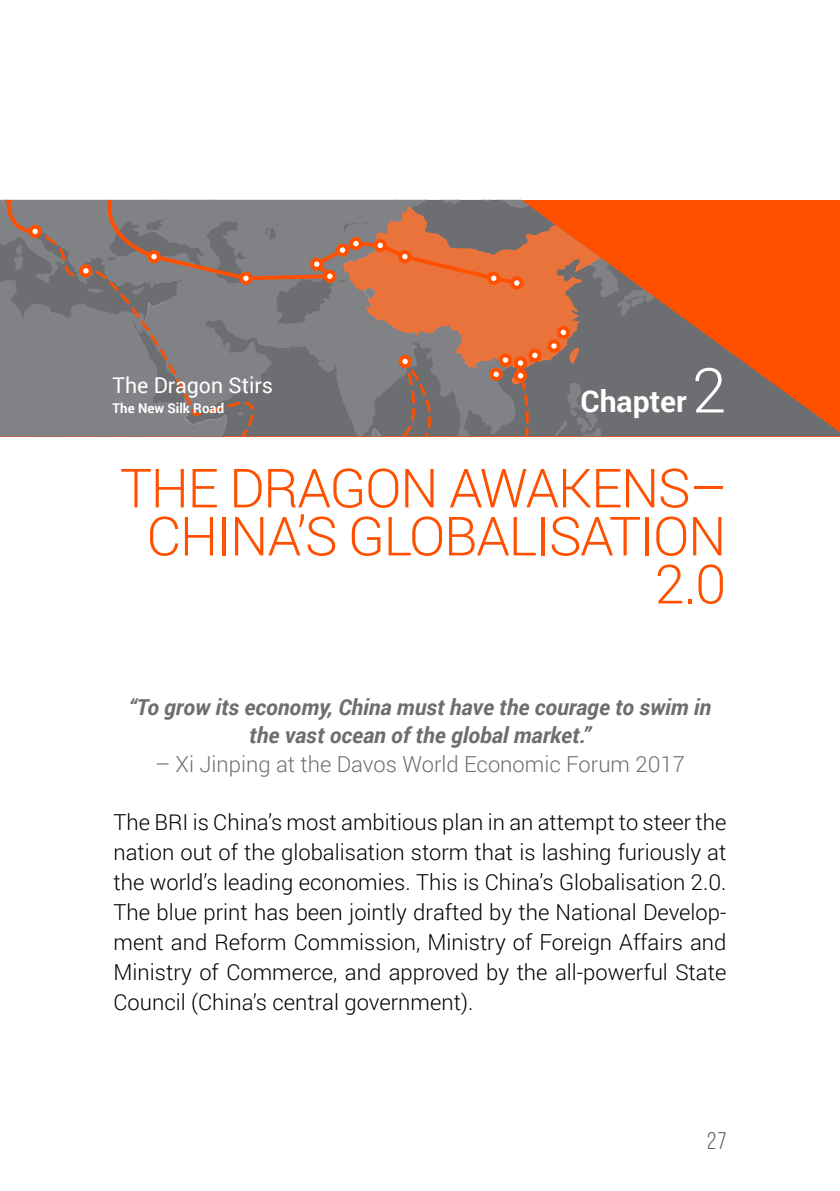
<style>
.page{position:relative;width:840px;height:1191px;background:#fff}
.page>*{position:absolute;margin:0;border:0;box-sizing:border-box;transform-origin:0 0}
.t1{font:300 54px/48px "Roboto";letter-spacing:-.025em;color:#ff5000;text-align:right}
.t2{font:700 30px "Roboto";color:#fff}
.t3{font:24px "Bebas Neue";color:#58595b}
.t4{font:300 22px/30px "Roboto";color:#000;text-align:justify}
.t5{font:italic 700 22px/28px "Roboto";color:#6d6e71;text-align:center}
.t6{font:300 22px "Roboto";color:#6d6e71}
.t7{font:21.8px "Roboto";color:#fff}
.t8{font:700 13.6px "Roboto";color:#fff}
.s1{font-weight:300;font-size:62px}
</style>
<div class="page">
<svg style="left:702px;top:257px;width:137px;height:179px;background:#d25922"></svg>
<div style="left:702px;top:200px;width:137px;height:57px;background:#ff5000"></div>
<svg style="left:0;top:200px;width:702px;height:237px;background:#947467"></svg>
<p class="t7" style="left:113px;top:370px;width:162px">The Dragon Stirs</p>
<p class="t8" style="left:113px;top:398px;width:113px">The New Silk Road</p>
<h2 class="t2" style="left:580px;top:380px;width:147px">Chapter <span class="s1">2</span></h2>
<h1 class="t1" style="left:120px;top:462px;width:607px">THE DRAGON AWAKENS–<br>CHINA’S GLOBALISATION<br>2.0</h1>
<p class="t5" style="left:129px;top:693px;width:583px">“To grow its economy, China must have the courage to swim in the vast ocean of the global market.”</p>
<p class="t6" style="left:155px;top:748px;width:531px">– Xi Jinping at the Davos World Economic Forum 2017</p>
<p class="t4" style="left:113px;top:806px;width:614px">The BRI is China’s most ambitious plan in an attempt to steer the nation out of the globalisation storm that is lashing furiously at the world’s leading economies. This is China’s Globalisation 2.0.<br>The blue print has been jointly drafted by the National Develop&shy;ment and Reform Commission, Ministry of Foreign Affairs and Ministry of Commerce, and approved by the all-powerful State Council (China’s central government).</p>
<p class="t3" style="left:706px;top:1128px;width:21px">27</p>
</div>
